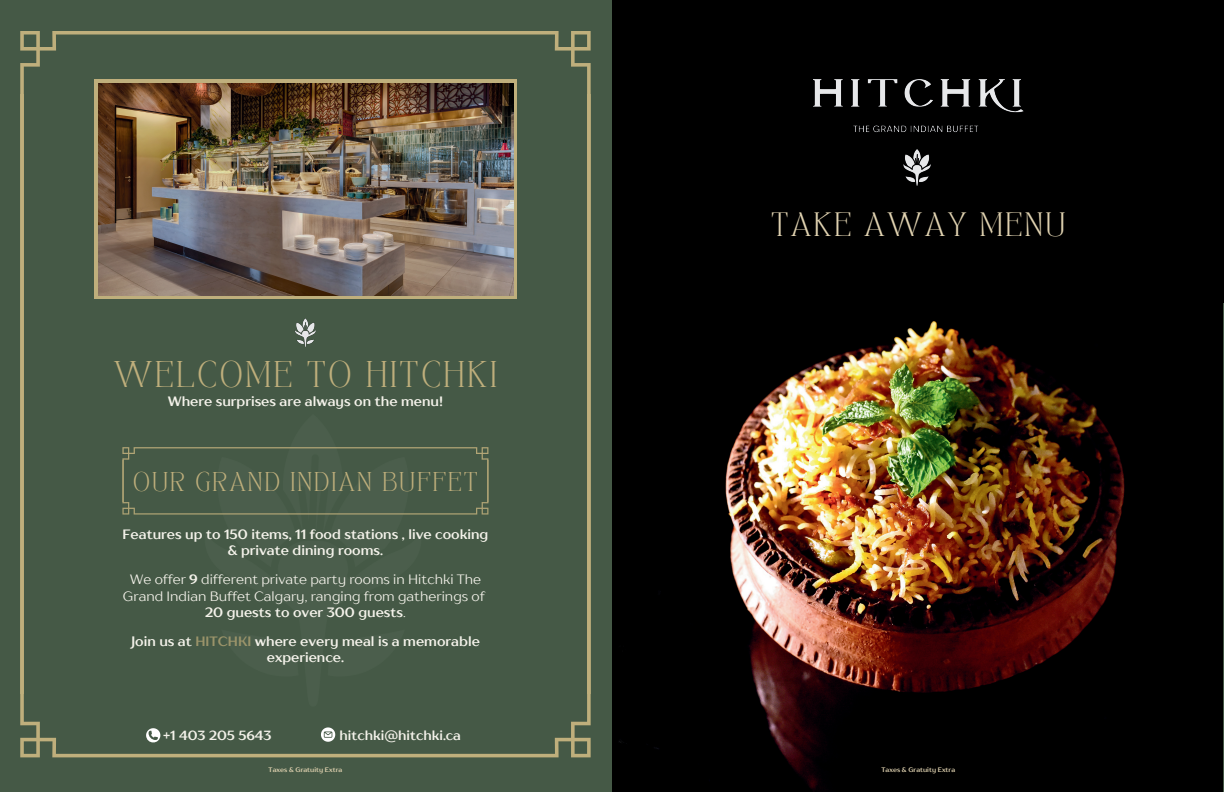
<style>
.page{position:relative;width:1224px;height:792px;background:#455946}
.page>*{position:absolute;margin:0;border:0;box-sizing:border-box;transform-origin:0 0}
.t1{font:26px "TANGARLAND";letter-spacing:.105em;color:#bfaf7c}
.t2{font:23.6px "TANGARLAND";letter-spacing:.105em;color:#e1d3b1}
.t3{font:19px "TANGARLAND";letter-spacing:.105em;color:#bfaf7c}
.t4{font:700 13.5px/16.5px "TT Drugs";color:#f4f2ea;text-align:center}
.t5{font:13.5px/16.5px "TT Drugs";color:#f4f2ea;text-align:center}
.t6{font:700 13.2px "TT Drugs";color:#f4f2ea}
.t7{font:700 6.6px "TT Drugs";color:#e1d3b1}
.s1{font-weight:700}
.s2{color:#9b946a}
</style>
<div class="page">
<div style="left:612px;top:0;width:612px;height:303px;background:#000"></div>
<img style="left:612px;top:303px;width:610px;height:489px">
<img style="left:813px;top:79px;width:210px;height:107px">
<svg style="left:20px;top:694px;width:571px;height:63px"></svg>
<svg style="left:20px;top:31px;width:571px;height:663px"></svg>
<svg style="left:94px;top:79px;width:423px;height:220px;background:#ae9d71"></svg>
<img style="left:98px;top:84px;width:415px;height:211px">
<svg style="left:146px;top:728px;width:14px;height:17px"></svg>
<svg style="left:321px;top:727px;width:14px;height:15px"></svg>
<img style="left:173px;top:396px;width:264px;height:310px">
<svg style="left:122px;top:447px;width:366px;height:67px"></svg>
<img style="left:294px;top:316px;width:23px;height:30px">
<h1 class="t1" style="left:114px;top:356px;width:384px">WELCOME TO HITCHKI</h1>
<p class="t4" style="left:168px;top:393px;width:277px">Where surprises are always on the menu!</p>
<h3 class="t3" style="left:133px;top:468px;width:346px">OUR GRAND INDIAN BUFFET</h3>
<p class="t4" style="left:123px;top:526px;width:367px">Features up to 150 items, 11 food stations , live cooking &amp; private dining rooms.</p>
<p class="t5" style="left:123px;top:571px;width:363px">We offer <span class="s1">9</span> different private party rooms in Hitchki The<br>Grand Indian Buffet Calgary, ranging from gatherings of<br><span class="s1">20 guests to over 300 guests</span>.</p>
<p class="t4" style="left:131px;top:633px;width:350px">Join us at <span class="s2">HITCHKI</span> where every meal is a memorable experience.</p>
<p class="t6" style="left:163px;top:727px;width:110px">+1 403 205 5643</p>
<p class="t6" style="left:339px;top:727px;width:123px">hitchki@hitchki.ca</p>
<h2 class="t2" style="left:771px;top:208px;width:296px">TAKE AWAY MENU</h2>
<p class="t7" style="left:269px;top:766px;width:75px">Taxes &amp; Gratuity Extra</p>
<p class="t7" style="left:882px;top:766px;width:75px">Taxes &amp; Gratuity Extra</p>
</div>
